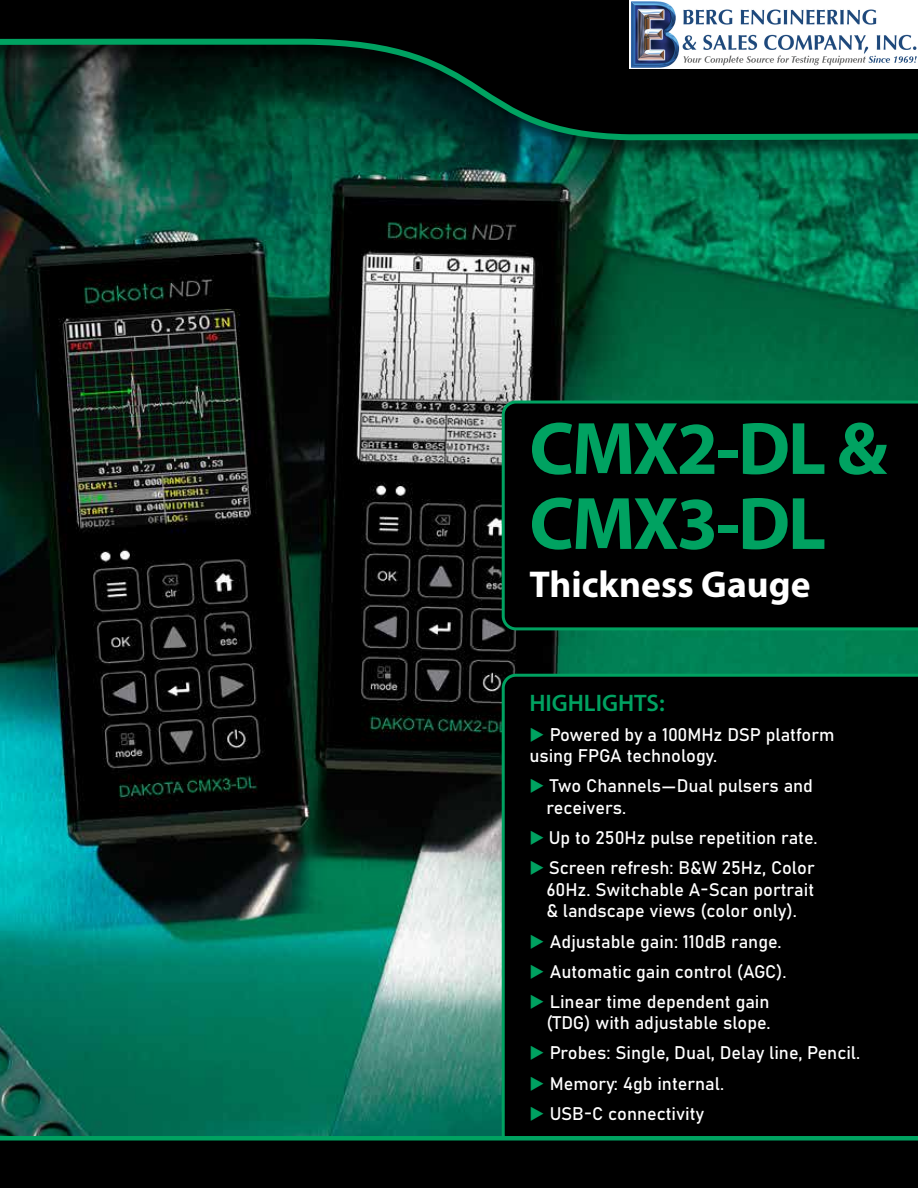
<style>
.page{position:relative;width:918px;height:1188px;background:#fff}
.page>*{position:absolute;margin:0;border:0;box-sizing:border-box;transform-origin:0 0}
.t1{font:700 75px/75px "Myriad Pro";letter-spacing:-.03em;color:#00a261}
.t2{font:700 37.5px "Myriad Pro";color:#fff}
.t3{font:600 24px "Myriad Pro";color:#00a261}
.t4{font:18px/30.2px "Bahnschrift";color:#fff}
.s1{color:#00a261}
</style>
<div class="page">
<img style="left:0;top:159px;width:918px;height:977px">
<div style="left:502px;top:674px;width:416px;height:462px;background:#000"></div>
<svg style="left:0;top:1136px;width:918px;height:52px;background:#000e08"></svg>
<div style="left:502px;top:401px;width:416px;height:229px;background:#000"></div>
<div style="left:0;top:0;width:918px;height:159px;background:#000;opacity:.5"></div>
<svg style="left:0;top:0;width:918px;height:140px;background:#051c15"></svg>
<img style="left:630px;top:1px;width:288px;height:67px">
<h1 class="t1" style="left:529px;top:409px;width:360px">CMX2-DL &amp;<br>CMX3-DL</h1>
<h2 class="t2" style="left:529px;top:560px;width:283px">Thickness Gauge</h2>
<h3 class="t3" style="left:529px;top:687px;width:137px">HIGHLIGHTS:</h3>
<p class="t4" style="left:529px;top:722px;width:307px;line-height:21.6px"><span class="s1">▶</span> Powered by a 100MHz DSP platform using FPGA technology.</p>
<p class="t4" style="left:546px;top:774px;width:268px;line-height:21.6px;text-indent:-17px"><span class="s1">▶</span> Two Channels—Dual pulsers and receivers.</p>
<p class="t4" style="left:529px;top:822px;width:290px"><span class="s1">▶</span> Up to 250Hz pulse repetition rate. <span class="s1">▶</span> Screen refresh: B&amp;W 25Hz, Color</p>
<p class="t4" style="left:546px;top:878px;width:269px;line-height:21.6px">60Hz. Switchable A-Scan portrait &amp; landscape views (color only).</p>
<p class="t4" style="left:529px;top:925px;width:259px"><span class="s1">▶</span> Adjustable gain: 110dB range. <span class="s1">▶</span> Automatic gain control (AGC). <span class="s1">▶</span> Linear time dependent gain</p>
<p class="t4" style="left:529px;top:1007px;width:332px;text-indent:17px">(TDG) with adjustable slope.<br><span class="s1">▶</span> Probes: Single, Dual, Delay line, Pencil. <span class="s1">▶</span> Memory: 4gb internal.<br><span class="s1">▶</span> USB-C connectivity</p>
</div>
